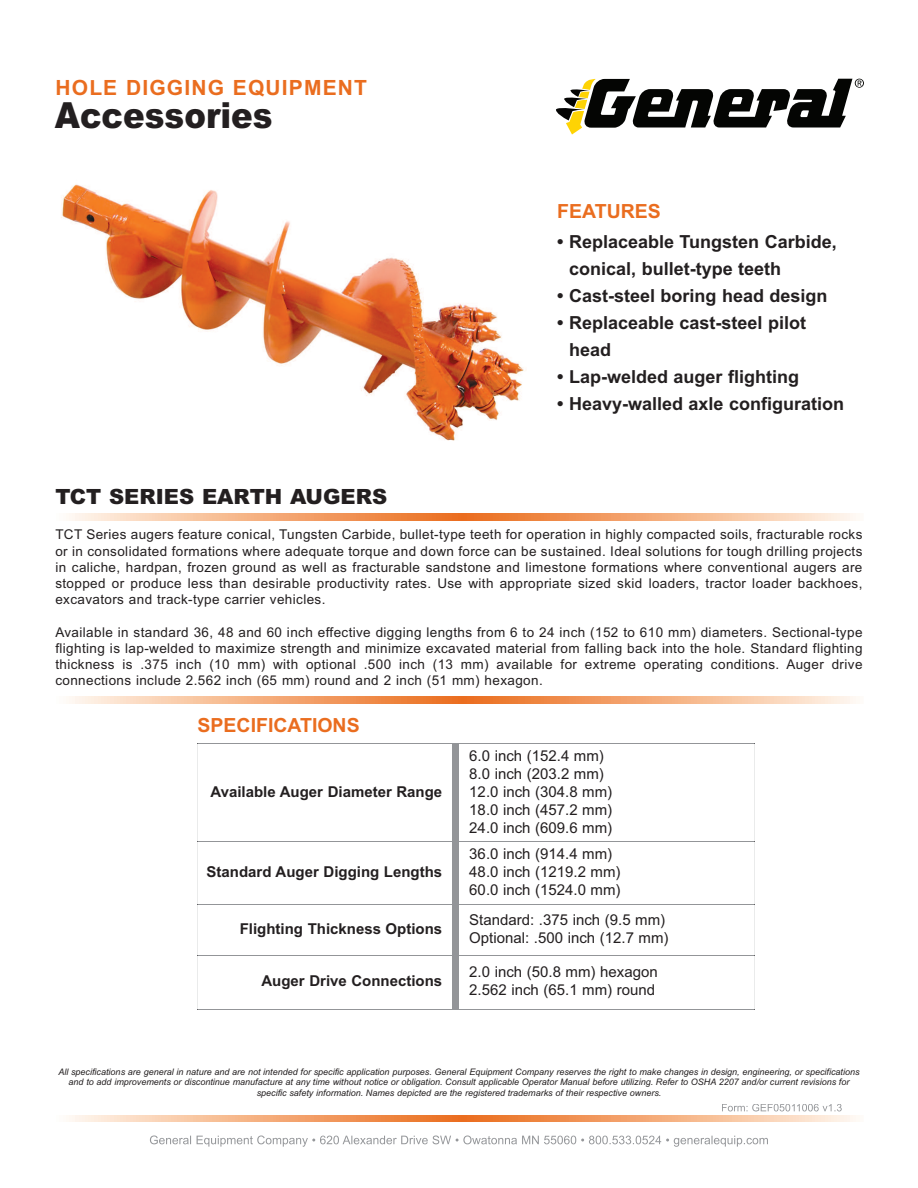
<style>
.page{position:relative;width:918px;height:1188px;background:#fff}
.page>*{position:absolute;margin:0;border:0;box-sizing:border-box;transform-origin:0 0}
.t1{font:900 36px "Arial";color:#231f20;scale:.9 1}
.t2{font:700 21px "Arial";letter-spacing:.055em;color:#ea6d1f}
.t3{font:900 21px "Arial";color:#231f20}
.t4{font:700 19.5px "Arial";color:#ea6d1f}
.t5{font:700 18px/27px "Arial";color:#231f20}
.t6{font:15px/18px "Arial";color:#231f20}
.t7{font:700 15px "Arial";color:#231f20}
.t8{font:13.5px/16.2px "Arial";letter-spacing:.03em;color:#231f20;text-align:justify}
.t9{font:italic 9px/10.8px "Arial";color:#231f20;text-align:center}
</style>
<div class="page">
<img style="left:61px;top:184px;width:465px;height:257px">
<svg style="left:556px;top:79px;width:308px;height:56px"></svg>
<svg style="left:69px;top:514px;width:787px;height:6px;background:#f4af80"></svg>
<svg style="left:69px;top:697px;width:787px;height:7px;background:#f4af80"></svg>
<svg style="left:69px;top:1115px;width:787px;height:7px;background:#f4af80"></svg>
<svg style="left:722px;top:1104px;width:85px;height:7px"></svg>
<hr style="left:198px;top:955px;width:1px;height:54px;background:#939598">
<hr style="left:198px;top:842px;width:1px;height:62px;background:#939598">
<hr style="left:198px;top:744px;width:1px;height:98px;background:#939598">
<hr style="left:198px;top:905px;width:1px;height:50px;background:#939598">
<hr style="left:754px;top:955px;width:1px;height:54px;background:#939598">
<hr style="left:754px;top:842px;width:1px;height:62px;background:#939598">
<hr style="left:754px;top:744px;width:1px;height:98px;background:#939598">
<hr style="left:754px;top:905px;width:1px;height:50px;background:#939598">
<hr style="left:198px;top:743px;width:556px;height:1px;background:#939598">
<hr style="left:198px;top:842px;width:556px;height:1px;background:#939598">
<hr style="left:198px;top:904px;width:556px;height:1px;background:#939598">
<hr style="left:198px;top:955px;width:556px;height:1px;background:#939598">
<hr style="left:198px;top:1009px;width:556px;height:1px;background:#939598">
<div style="left:452px;top:744px;width:7px;height:266px;background:#939598"></div>
<svg style="left:150px;top:1135px;width:75px;height:12px"></svg>
<h2 class="t2" style="left:56px;top:75px;width:313px">HOLE DIGGING EQUIPMENT</h2>
<h1 class="t1" style="left:55px;top:95px;width:244px">Accessories</h1>
<h2 class="t3" style="left:56px;top:485px;width:333px">TCT SERIES EARTH AUGERS</h2>
<h3 class="t4" style="left:557px;top:200px;width:105px">FEATURES</h3>
<h3 class="t5" style="left:569px;top:228px;width:269px;text-indent:-12px">• Replaceable Tungsten Carbide, conical, bullet-type teeth</h3>
<h3 class="t5" style="left:557px;top:282px;width:272px">• Cast-steel boring head design</h3>
<h3 class="t5" style="left:569px;top:309px;width:238px;text-indent:-12px">• Replaceable cast-steel pilot head</h3>
<h3 class="t5" style="left:557px;top:363px;width:243px">• Lap-welded auger flighting</h3>
<h3 class="t5" style="left:557px;top:390px;width:288px">• Heavy-walled axle configuration</h3>
<p class="t8" style="left:55px;top:527px;width:809px">TCT Series augers feature conical, Tungsten Carbide, bullet-type teeth for operation in highly compacted soils, fracturable rocks or in consolidated formations where adequate torque and down force can be sustained. Ideal solutions for tough drilling projects in caliche, hardpan, frozen ground as well as fracturable sandstone and limestone formations where conventional augers are stopped or produce less than desirable productivity rates. Use with appropriate sized skid loaders, tractor loader backhoes, excavators and track-type carrier vehicles.</p>
<p class="t8" style="left:55px;top:624px;width:809px">Available in standard 36, 48 and 60 inch effective digging lengths from 6 to 24 inch (152 to 610 mm) diameters. Sectional-type flighting is lap-welded to maximize strength and minimize excavated material from falling back into the hole. Standard flighting thickness is .375 inch (10 mm) with optional .500 inch (13 mm) available for extreme operating conditions. Auger drive connections include 2.562 inch (65 mm) round and 2 inch (51 mm) hexagon.</p>
<h3 class="t4" style="left:198px;top:714px;width:164px">SPECIFICATIONS</h3>
<p class="t7" style="left:210px;top:783px;width:233px">Available Auger Diameter Range</p>
<p class="t7" style="left:207px;top:863px;width:237px">Standard Auger Digging Lengths</p>
<p class="t6" style="left:469px;top:746px;width:144px">6.0 inch (152.4 mm)<br>8.0 inch (203.2 mm)<br>12.0 inch (304.8 mm)<br>18.0 inch (457.2 mm)<br>24.0 inch (609.6 mm)</p>
<p class="t6" style="left:469px;top:845px;width:153px">36.0 inch (914.4 mm)<br>48.0 inch (1219.2 mm)<br>60.0 inch (1524.0 mm)</p>
<p class="t7" style="left:240px;top:920px;width:204px">Flighting Thickness Options</p>
<p class="t6" style="left:469px;top:910px;width:201px">Standard: .375 inch (9.5 mm)<br>Optional: .500 inch (12.7 mm)</p>
<p class="t7" style="left:261px;top:972px;width:182px">Auger Drive Connections</p>
<p class="t6" style="left:469px;top:963px;width:190px">2.0 inch (50.8 mm) hexagon<br>2.562 inch (65.1 mm) round</p>
<p class="t9" style="left:58px;top:1066px;width:803px">All specifications are general in nature and are not intended for specific application purposes. General Equipment Company reserves the right to make changes in design, engineering, or specifications and to add improvements or discontinue manufacture at any time without notice or obligation. Consult applicable Operator Manual before utilizing. Refer to OSHA 2207 and/or current revisions for specific safety information. Names depicted are the registered trademarks of their respective owners.</p>
</div>
